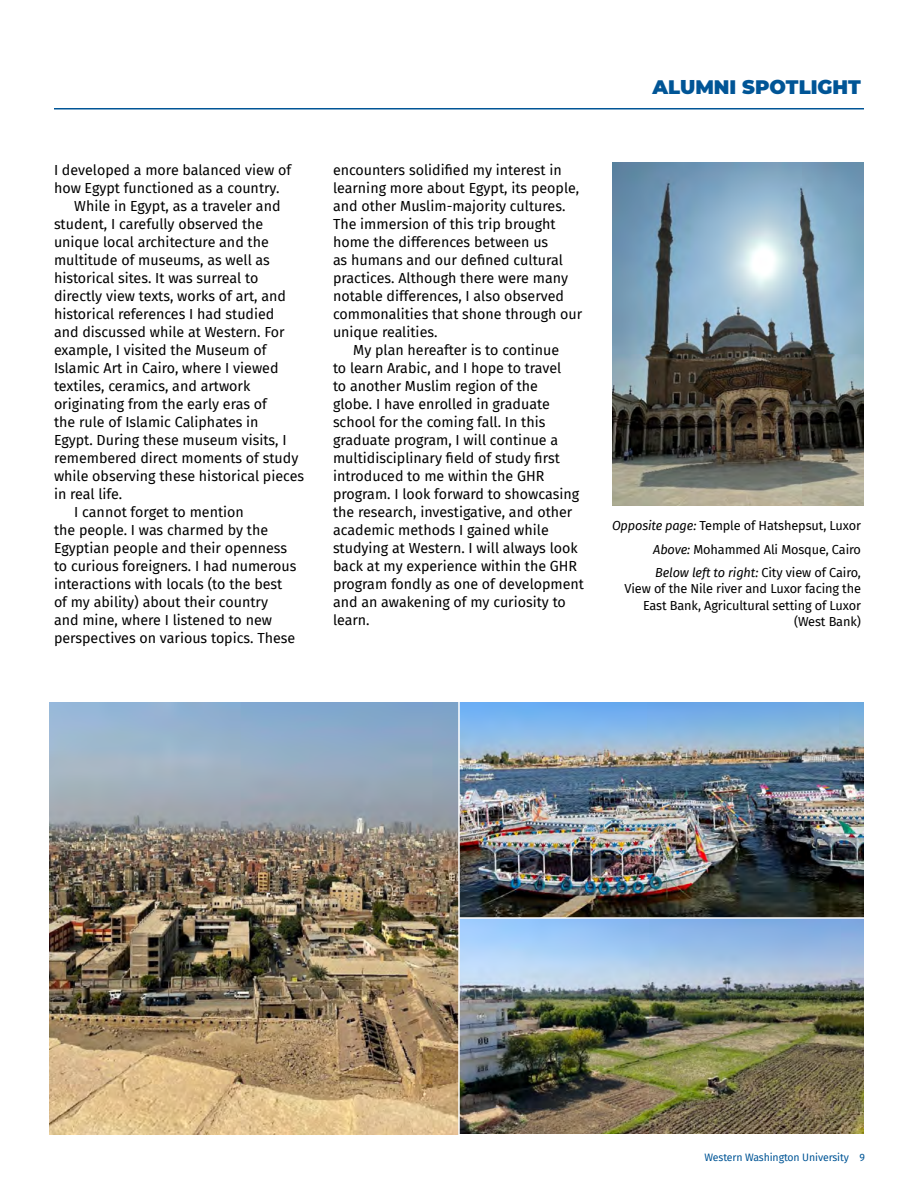
<style>
.page{position:relative;width:918px;height:1188px;background:#fff}
.page>*{position:absolute;margin:0;border:0;box-sizing:border-box;transform-origin:0 0}
.t1{font:900 19.5px "Montserrat";color:#005596}
.t2{font:14.25px "Fira Sans";color:#000}
.t3{font:12.75px/23.2px "Fira Sans";letter-spacing:-.01em;color:#000;text-align:justify}
.t4{font:10.5px "Fira Sans";letter-spacing:-.01em;color:#005596}
.s1{font-style:italic}
</style>
<div class="page">
<img style="left:460px;top:919px;width:404px;height:215px">
<img style="left:460px;top:702px;width:404px;height:215px">
<hr style="left:54px;top:108px;width:810px;height:2px;background:#005596">
<img style="left:49px;top:702px;width:409px;height:432px">
<img style="left:612px;top:162px;width:252px;height:343px">
<p class="t2" style="left:54px;top:160px;width:239px">I developed a more balanced view of</p>
<p class="t2" style="left:54px;top:178px;width:227px">how Egypt functioned as a country.</p>
<p class="t2" style="left:74px;top:196px;width:208px">While in Egypt, as a traveler and</p>
<p class="t2" style="left:54px;top:214px;width:211px">student, I carefully observed the</p>
<p class="t2" style="left:54px;top:232px;width:216px">unique local architecture and the</p>
<p class="t2" style="left:54px;top:250px;width:217px">multitude of museums, as well as</p>
<p class="t2" style="left:54px;top:268px;width:206px">historical sites. It was surreal to</p>
<p class="t2" style="left:54px;top:286px;width:234px">directly view texts, works of art, and</p>
<p class="t2" style="left:54px;top:304px;width:222px">historical references I had studied</p>
<p class="t2" style="left:54px;top:322px;width:232px">and discussed while at Western. For</p>
<p class="t2" style="left:54px;top:340px;width:214px">example, I visited the Museum of</p>
<p class="t2" style="left:54px;top:358px;width:226px">Islamic Art in Cairo, where I viewed</p>
<p class="t2" style="left:54px;top:376px;width:198px">textiles, ceramics, and artwork</p>
<p class="t2" style="left:54px;top:394px;width:214px">originating from the early eras of</p>
<p class="t2" style="left:54px;top:412px;width:206px">the rule of Islamic Caliphates in</p>
<p class="t2" style="left:54px;top:430px;width:234px">Egypt. During these museum visits, I</p>
<p class="t2" style="left:54px;top:448px;width:246px">remembered direct moments of study</p>
<p class="t2" style="left:54px;top:466px;width:252px">while observing these historical pieces</p>
<p class="t2" style="left:54px;top:484px;width:70px">in real life.</p>
<p class="t2" style="left:74px;top:502px;width:171px">I cannot forget to mention</p>
<p class="t2" style="left:54px;top:520px;width:216px">the people. I was charmed by the</p>
<p class="t2" style="left:54px;top:538px;width:235px">Egyptian people and their openness</p>
<p class="t2" style="left:54px;top:556px;width:244px">to curious foreigners. I had numerous</p>
<p class="t2" style="left:54px;top:574px;width:230px">interactions with locals (to the best</p>
<p class="t2" style="left:54px;top:592px;width:216px">of my ability) about their country</p>
<p class="t2" style="left:54px;top:610px;width:220px">and mine, where I listened to new</p>
<p class="t2" style="left:54px;top:628px;width:243px">perspectives on various topics. These</p>
<p class="t2" style="left:333px;top:160px;width:230px">encounters solidified my interest in</p>
<p class="t2" style="left:333px;top:178px;width:248px">learning more about Egypt, its people,</p>
<p class="t2" style="left:333px;top:196px;width:234px">and other Muslim-majority cultures.</p>
<p class="t2" style="left:333px;top:214px;width:224px">The immersion of this trip brought</p>
<p class="t2" style="left:333px;top:232px;width:217px">home the differences between us</p>
<p class="t2" style="left:333px;top:250px;width:231px">as humans and our defined cultural</p>
<p class="t2" style="left:333px;top:268px;width:237px">practices. Although there were many</p>
<p class="t2" style="left:333px;top:286px;width:233px">notable differences, I also observed</p>
<p class="t2" style="left:333px;top:304px;width:251px">commonalities that shone through our</p>
<p class="t2" style="left:333px;top:322px;width:106px">unique realities.</p>
<p class="t2" style="left:353px;top:340px;width:207px">My plan hereafter is to continue</p>
<p class="t2" style="left:333px;top:358px;width:230px">to learn Arabic, and I hope to travel</p>
<p class="t2" style="left:333px;top:376px;width:207px">to another Muslim region of the</p>
<p class="t2" style="left:333px;top:394px;width:218px">globe. I have enrolled in graduate</p>
<p class="t2" style="left:333px;top:412px;width:214px">school for the coming fall. In this</p>
<p class="t2" style="left:333px;top:430px;width:227px">graduate program, I will continue a</p>
<p class="t2" style="left:333px;top:447px;width:228px">multidisciplinary field of study first</p>
<p class="t2" style="left:333px;top:465px;width:213px">introduced to me within the GHR</p>
<p class="t2" style="left:333px;top:483px;width:248px">program. I look forward to showcasing</p>
<p class="t2" style="left:333px;top:501px;width:241px">the research, investigative, and other</p>
<p class="t2" style="left:333px;top:519px;width:217px">academic methods I gained while</p>
<p class="t2" style="left:333px;top:537px;width:246px">studying at Western. I will always look</p>
<p class="t2" style="left:333px;top:555px;width:246px">back at my experience within the GHR</p>
<p class="t2" style="left:333px;top:573px;width:253px">program fondly as one of development</p>
<p class="t2" style="left:333px;top:591px;width:234px">and an awakening of my curiosity to</p>
<p class="t2" style="left:333px;top:609px;width:38px">learn.</p>
<h1 class="t1" style="left:652px;top:72px;width:210px">ALUMNI SPOTLIGHT</h1>
<p class="t3" style="left:653px;top:514px;width:209px;text-indent:-41px"><span class="s1">Opposite page:</span> Temple of Hatshepsut, Luxor <span class="s1">Above:</span> Mohammed Ali Mosque, Cairo <span class="s1">Below left to right:</span> City view of Cairo,</p>
<p class="t3" style="left:624px;top:580px;width:238px;line-height:16.5px;text-align:right">View of the Nile river and Luxor facing the<br>East Bank, Agricultural setting of Luxor (West Bank)</p>
<p class="t4" style="left:704px;top:1149px;width:162px">Western Washington University 9</p>
</div>
